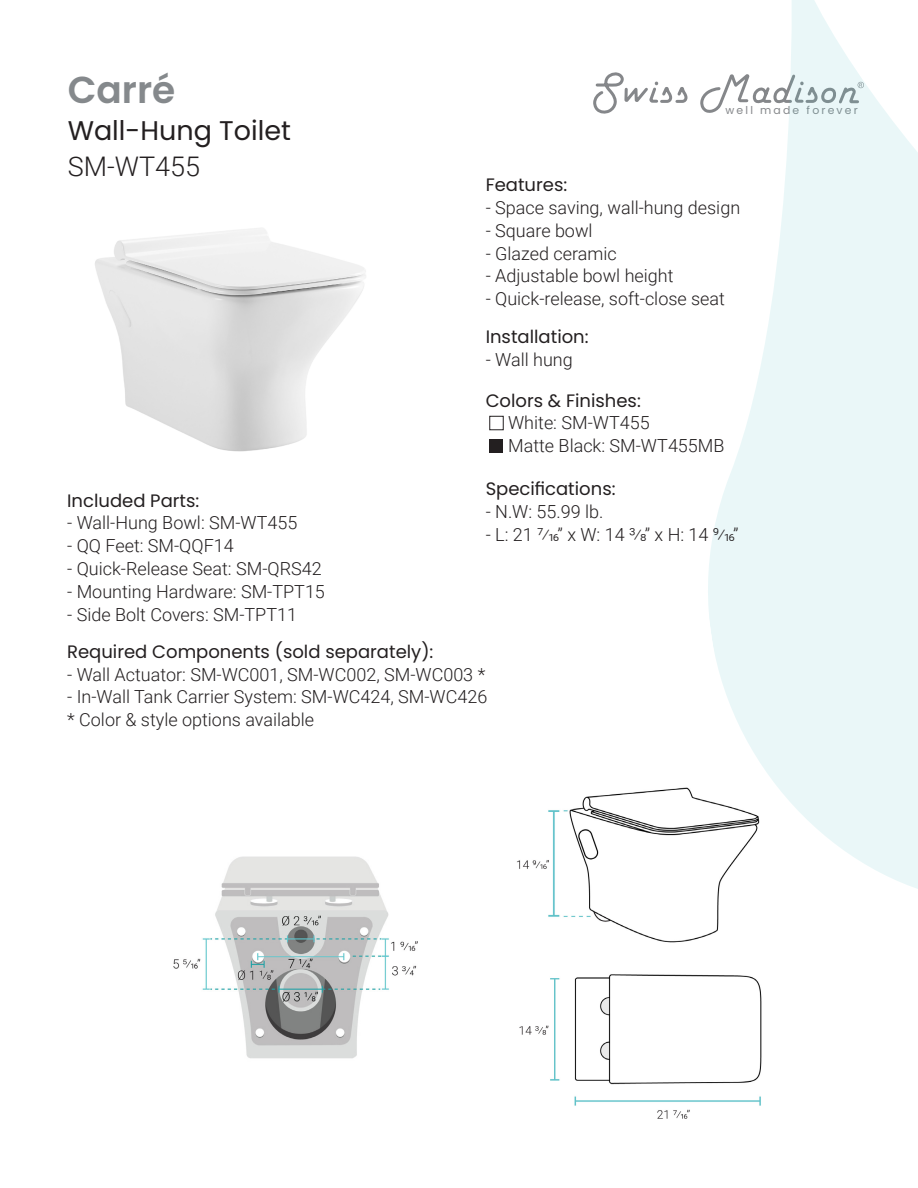
<style>
.page{position:relative;width:918px;height:1188px;background:#fff}
.page>*{position:absolute;margin:0;border:0;box-sizing:border-box;transform-origin:0 0}
.t1{font:600 37.5px "Poppins";color:#85898c}
.t2{font:27px "Poppins";color:#231f20}
.t3{font:300 27px "Roboto";color:#231f20}
.t4{font:300 18px "Roboto";color:#231f20}
.t5{font:18px "Poppins";color:#231f20}
.t6{font:10.8px "Poppins";letter-spacing:.2em;color:#85878a}
</style>
<div class="page">
<svg style="left:593px;top:72px;width:26px;height:42px"></svg>
<img style="left:95px;top:228px;width:271px;height:224px">
<img style="left:517px;top:793px;width:245px;height:326px">
<img style="left:173px;top:856px;width:245px;height:203px">
<svg style="left:619px;top:0;width:299px;height:941px"></svg>
<div style="left:490px;top:416px;width:13px;height:14px;border:1px solid #231f20"></div>
<div style="left:490px;top:440px;width:13px;height:13px;background:#231f20"></div>
<p class="t1" style="left:68px;top:68px;width:109px">Carré</p>
<p class="t2" style="left:68px;top:114px;width:225px">Wall-Hung Toilet</p>
<p class="t3" style="left:68px;top:148px;width:134px">SM-WT455</p>
<p class="t5" style="left:67px;top:490px;width:134px">Included Parts:</p>
<p class="t4" style="left:67px;top:510px;width:232px">- Wall-Hung Bowl: SM-WT455</p>
<p class="t4" style="left:67px;top:533px;width:168px">- QQ Feet: SM-QQF14</p>
<p class="t4" style="left:67px;top:556px;width:256px">- Quick-Release Seat: SM-QRS42</p>
<p class="t4" style="left:67px;top:579px;width:259px">- Mounting Hardware: SM-TPT15</p>
<p class="t4" style="left:67px;top:602px;width:231px">- Side Bolt Covers: SM-TPT11</p>
<p class="t6" style="left:726px;top:104px;width:134px">well made forever</p>
<p class="t5" style="left:486px;top:174px;width:83px">Features:</p>
<p class="t4" style="left:486px;top:195px;width:256px">- Space saving, wall-hung design</p>
<p class="t4" style="left:486px;top:218px;width:108px">- Square bowl</p>
<p class="t4" style="left:486px;top:241px;width:132px">- Glazed ceramic</p>
<p class="t4" style="left:486px;top:263px;width:189px">- Adjustable bowl height</p>
<p class="t4" style="left:486px;top:286px;width:241px">- Quick-release, soft-close seat</p>
<p class="t5" style="left:486px;top:326px;width:104px">Installation:</p>
<p class="t4" style="left:486px;top:347px;width:89px">- Wall hung</p>
<p class="t5" style="left:486px;top:390px;width:157px">Colors &amp; Finishes:</p>
<p class="t4" style="left:508px;top:410px;width:143px">White: SM-WT455</p>
<p class="t4" style="left:508px;top:433px;width:218px">Matte Black: SM-WT455MB</p>
<p class="t5" style="left:486px;top:478px;width:131px">Specifications:</p>
<p class="t4" style="left:486px;top:499px;width:119px">- N.W: 55.99 lb.</p>
<p class="t4" style="left:486px;top:522px;width:255px">- L: 21 7/16” x W: 14 3/8” x H: 14 9/16”</p>
<p class="t5" style="left:67px;top:641px;width:368px">Required Components (sold separately):</p>
<p class="t4" style="left:67px;top:662px;width:420px">- Wall Actuator: SM-WC001, SM-WC002, SM-WC003 *</p>
<p class="t4" style="left:67px;top:684px;width:422px">- In-Wall Tank Carrier System: SM-WC424, SM-WC426</p>
<p class="t4" style="left:67px;top:707px;width:248px">* Color &amp; style options available</p>
</div>
